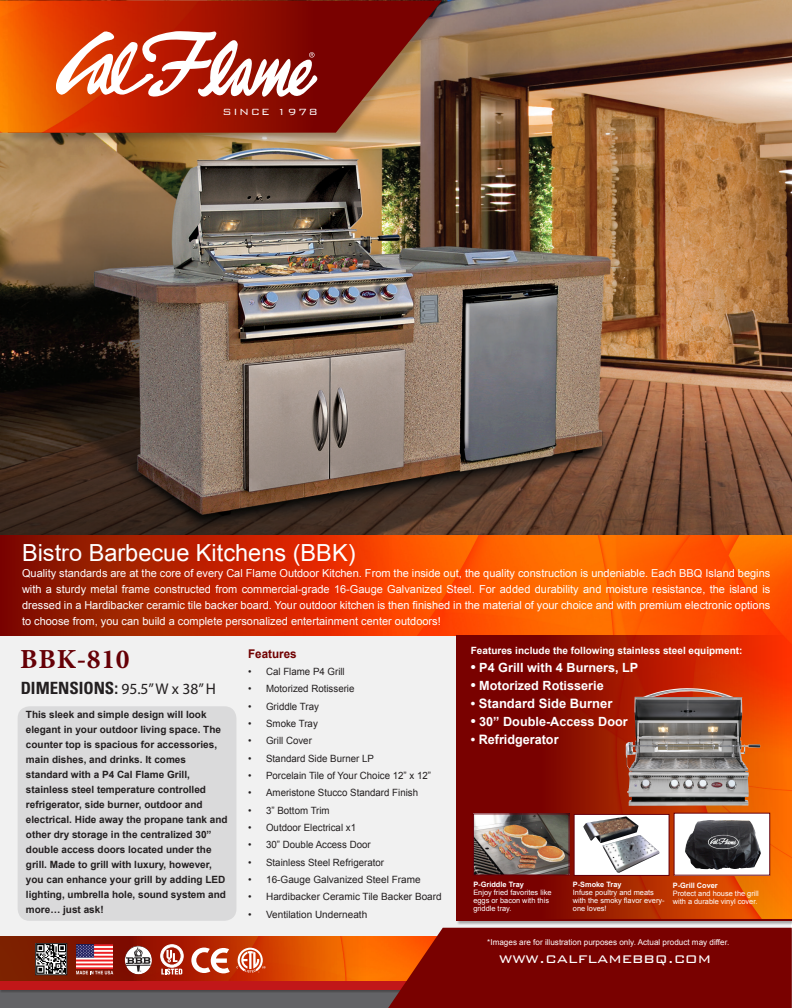
<style>
.page{position:relative;width:792px;height:1008px;background:#fff}
.page>*{position:absolute;margin:0;border:0;box-sizing:border-box;transform-origin:0 0}
.t1{font:700 27.6px "Minion Pro";letter-spacing:.025em;color:#660006}
.t2{font:23.5px "Arial";color:#fff}
.t3{font:300 18px "Bank Gothic";color:#fff}
.t4{font:700 condensed 16.9px "Univers";color:#231f20}
.t5{font:700 13px "Arial";color:#fff}
.t6{font:700 12.7px "Arial";color:#fff}
.t7{font:300 12px "Bank Gothic";letter-spacing:.125em;color:#fff}
.t8{font:700 12px "Arial";color:#700000}
.t9{font:11px/16px "Arial";color:#fff;text-align:justify}
.t10{font:700 10px/15px "Arial";color:#231f20}
.t11{font:10px "Arial";color:#231f20}
.t12{font:700 10px "Arial";color:#fff}
.t13{font:8.1px "Arial";color:#fff}
.t14{font:7.4px/8px "Arial";color:#fff}
.t15{font:700 7.4px "Arial";color:#fff}
.s1{font-family:"Myriad Pro";font-weight:400;font-stretch:normal;font-size:15.6px}
.s2{font-size:14.5px}
</style>
<div class="page">
<div style="left:0;top:604px;width:792px;height:404px;background:#f1f1f1"></div>
<div style="left:18px;top:706px;width:218px;height:215px;background:#dadadb;border-radius:12px"></div>
<img style="left:0;top:0;width:792px;height:535px">
<img style="left:392px;top:535px;width:139px;height:100px">
<div style="left:0;top:535px;width:392px;height:100px;background:linear-gradient(to right,#791000,#fd3600)"></div>
<div style="left:456px;top:635px;width:336px;height:286px;background:#790100"></div>
<svg style="left:0;top:937px;width:385px;height:45px;background:#ba3801"></svg>
<div style="left:0;top:987px;width:567px;height:21px;background:#636366"></div>
<div style="left:0;top:982px;width:562px;height:11px;background:#4f4e50"></div>
<div style="left:0;top:982px;width:559px;height:8px;background:#c11719"></div>
<svg style="left:388px;top:928px;width:404px;height:80px;background:#810903"></svg>
<div style="left:7px;top:0;width:446px;height:144px;background:#231f20;opacity:.3"></div>
<svg style="left:409px;top:0;width:33px;height:133px;background:#91644f"></svg>
<img style="left:0;top:0;width:409px;height:133px">
<svg style="left:55px;top:30px;width:264px;height:72px"></svg>
<img style="left:531px;top:535px;width:261px;height:384px">
<svg style="left:576px;top:816px;width:91px;height:58px;background:#cdcbcb"></svg>
<div style="left:574px;top:814px;width:95px;height:62px;border:1px solid #66000c"></div>
<img style="left:475px;top:816px;width:92px;height:57px">
<div style="left:473px;top:814px;width:96px;height:61px;border:1px solid #66000c"></div>
<div style="left:674px;top:813px;width:96px;height:62px;background:#fff"></div>
<img style="left:685px;top:820px;width:76px;height:50px">
<img style="left:626px;top:689px;width:123px;height:117px">
<img style="left:37px;top:945px;width:28px;height:28px">
<div style="left:35px;top:943px;width:32px;height:32px;border:1px solid #231f20"></div>
<svg style="left:161px;top:945px;width:22px;height:30px"></svg>
<svg style="left:191px;top:948px;width:39px;height:25px"></svg>
<svg style="left:237px;top:947px;width:28px;height:26px"></svg>
<img style="left:125px;top:946px;width:27px;height:28px">
<img style="left:76px;top:944px;width:37px;height:24px">
<svg style="left:76px;top:971px;width:37px;height:3px"></svg>
<p class="t7" style="left:223px;top:103px;width:97px">SINCE 1978</p>
<p class="t2" style="left:22px;top:537px;width:335px">Bistro Barbecue Kitchens (BBK)</p>
<p class="t9" style="left:22px;top:565px;width:750px">Quality standards are at the core of every Cal Flame Outdoor Kitchen. From the inside out, the quality construction is undeniable. Each BBQ Island begins with a sturdy metal frame constructed from commercial-grade 16-Gauge Galvanized Steel. For added durability and moisture resistance, the island is dressed in a Hardibacker ceramic tile backer board. Your outdoor kitchen is then finished in the material of your choice and with premium electronic options to choose from, you can build a complete personalized entertainment center outdoors!</p>
<p class="t1" style="left:20px;top:643px;width:111px">BBK-810</p>
<p class="t4" style="left:21px;top:677px;width:197px">DIMENSIONS: <span class="s1">95.5” W x 38” H</span></p>
<p class="t12" style="left:471px;top:643px;width:273px">Features include the following stainless steel equipment:</p>
<p class="t6" style="left:471px;top:659px;width:169px"><span class="s2">•</span> P4 Grill with 4 Burners, LP</p>
<p class="t6" style="left:471px;top:677px;width:135px"><span class="s2">•</span> Motorized Rotisserie</p>
<p class="t5" style="left:471px;top:694px;width:143px">• Standard Side Burner</p>
<p class="t6" style="left:471px;top:713px;width:158px"><span class="s2">•</span> 30” Double-Access Door</p>
<p class="t5" style="left:471px;top:730px;width:89px">• Refridgerator</p>
<p class="t8" style="left:248px;top:646px;width:50px">Features</p>
<p class="t11" style="left:248px;top:665px;width:98px">• Cal Flame P4 Grill</p>
<p class="t11" style="left:248px;top:682px;width:108px">• Motorized Rotisserie</p>
<p class="t11" style="left:248px;top:700px;width:72px">• Griddle Tray</p>
<p class="t11" style="left:248px;top:717px;width:71px">• Smoke Tray</p>
<p class="t11" style="left:248px;top:734px;width:65px">• Grill Cover</p>
<p class="t11" style="left:248px;top:752px;width:127px">• Standard Side Burner LP</p>
<p class="t11" style="left:248px;top:769px;width:184px">• Porcelain Tile of Your Choice 12” x 12”</p>
<p class="t11" style="left:248px;top:786px;width:172px">• Ameristone Stucco Standard Finish</p>
<p class="t11" style="left:248px;top:804px;width:83px">• 3” Bottom Trim</p>
<p class="t11" style="left:248px;top:821px;width:110px">• Outdoor Electrical x1</p>
<p class="t11" style="left:248px;top:838px;width:124px">• 30” Double Access Door</p>
<p class="t11" style="left:248px;top:856px;width:138px">• Stainless Steel Refrigerator</p>
<p class="t11" style="left:248px;top:873px;width:174px">• 16-Gauge Galvanized Steel Frame</p>
<p class="t11" style="left:248px;top:890px;width:195px">• Hardibacker Ceramic Tile Backer Board</p>
<p class="t11" style="left:248px;top:908px;width:121px">• Ventilation Underneath</p>
<p class="t10" style="left:26px;top:708px;width:203px">This sleek and simple design will look elegant in your outdoor living space. The counter top is spacious for accessories, main dishes, and drinks. It comes standard with a P4 Cal Flame Grill, stainless steel temperature controlled refrigerator, side burner, outdoor and electrical. Hide away the propane tank and other dry storage in the centralized 30” double access doors located under the grill. Made to grill with luxury, however, you can enhance your grill by adding LED lighting, umbrella hole, sound system and more… just ask!</p>
<p class="t15" style="left:473px;top:879px;width:52px">P-Griddle Tray</p>
<p class="t14" style="left:473px;top:888px;width:80px">Enjoy fried favorites like eggs or bacon with this griddle tray.</p>
<p class="t15" style="left:573px;top:880px;width:50px">P-Smoke Tray</p>
<p class="t14" style="left:573px;top:889px;width:93px">Infuse poultry and meats with the smoky flavor every&shy;one loves!</p>
<p class="t15" style="left:673px;top:880px;width:47px">P-Grill Cover</p>
<p class="t14" style="left:673px;top:889px;width:88px">Protect and house the grill</p>
<p class="t14" style="left:673px;top:897px;width:86px">with a durable vinyl cover.</p>
<p class="t13" style="left:487px;top:937px;width:243px">*Images are for illustration purposes only. Actual product may differ.</p>
<p class="t3" style="left:499px;top:945px;width:214px">www.calflamebbq.com</p>
</div>
